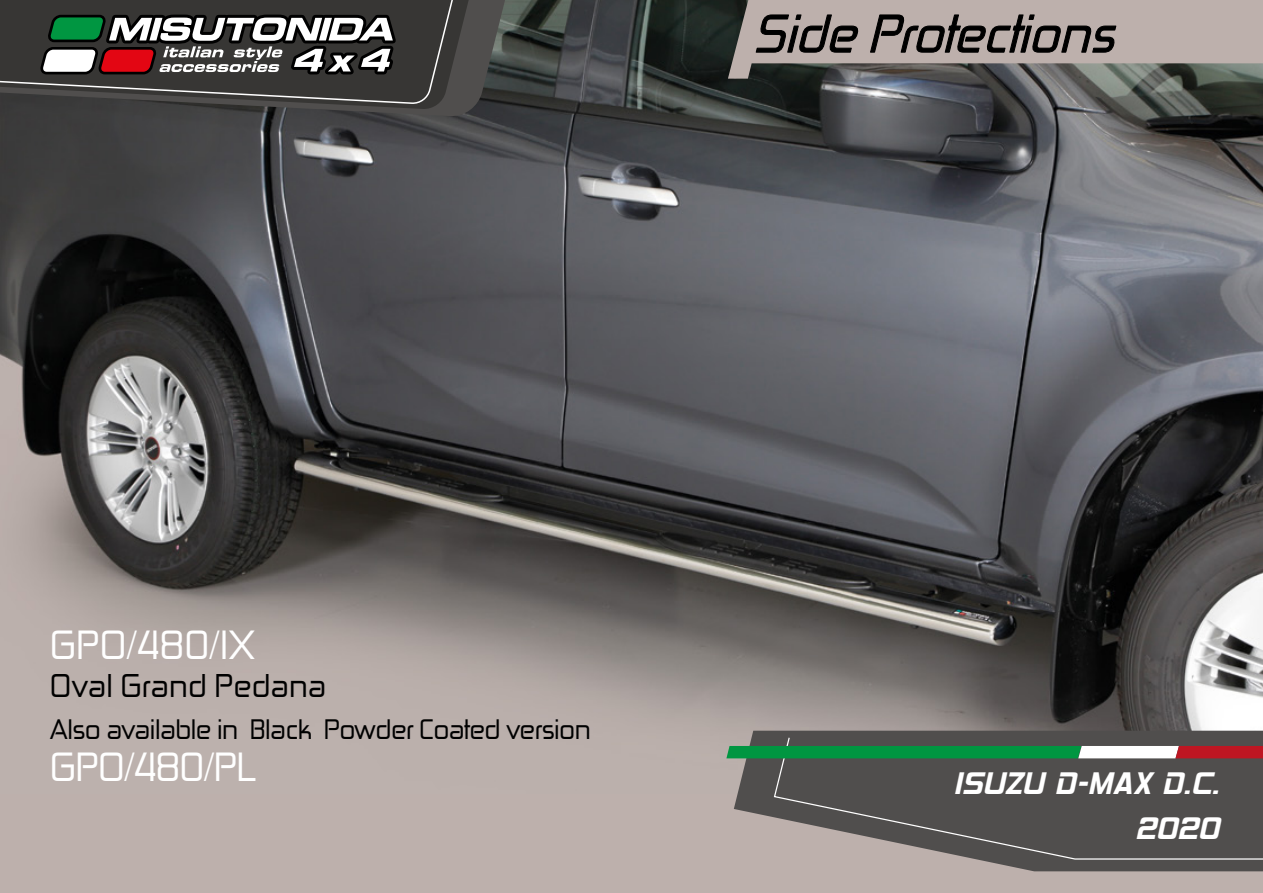
<style>
.page{position:relative;width:1263px;height:893px;background:#fff}
.page>*{position:absolute;margin:0;border:0;box-sizing:border-box;transform-origin:0 0}
.t1{font:italic 51px "Zekton Rg";color:#000}
.t2{font:39px "Zekton Rg";letter-spacing:-.01em;color:#fff}
.t3{font:37.5px/45px "Hemi Head 426";color:#fff;text-align:right}
.t4{font:31.5px "Zekton Rg";color:#000}
.t5{font:27px "Zekton Rg";letter-spacing:-.02em;color:#000}
</style>
<div class="page">
<img style="left:0;top:0;width:1263px;height:794px">
<div style="left:0;top:794px;width:1263px;height:99px;background:#bdb0ac"></div>
<svg style="left:0;top:0;width:525px;height:117px;background:#414442"></svg>
<svg style="left:0;top:0;width:492px;height:110px;background:#424241"></svg>
<svg style="left:734px;top:731px;width:529px;height:140px"></svg>
<svg style="left:773px;top:717px;width:490px;height:143px;background:#605d5b"></svg>
<svg style="left:0;top:0;width:479px;height:105px;background:#434240"></svg>
<svg style="left:40px;top:0;width:361px;height:80px"></svg>
<svg style="left:726px;top:746px;width:537px;height:12px"></svg>
<svg style="left:728px;top:0;width:535px;height:79px;background:#9c938f"></svg>
<h1 class="t1" style="left:752px;top:1px;width:378px">Side Protections</h1>
<h2 class="t2" style="left:50px;top:620px;width:207px">GPO/480/IX</h2>
<p class="t4" style="left:50px;top:665px;width:278px">Oval Grand Pedana</p>
<p class="t5" style="left:50px;top:712px;width:542px">Also available in Black Powder Coated version</p>
<h2 class="t2" style="left:50px;top:742px;width:208px">GPO/480/PL</h2>
<h3 class="t3" style="left:953px;top:764px;width:267px">ISUZU D-MAX D.C.<br>2020</h3>
</div>
